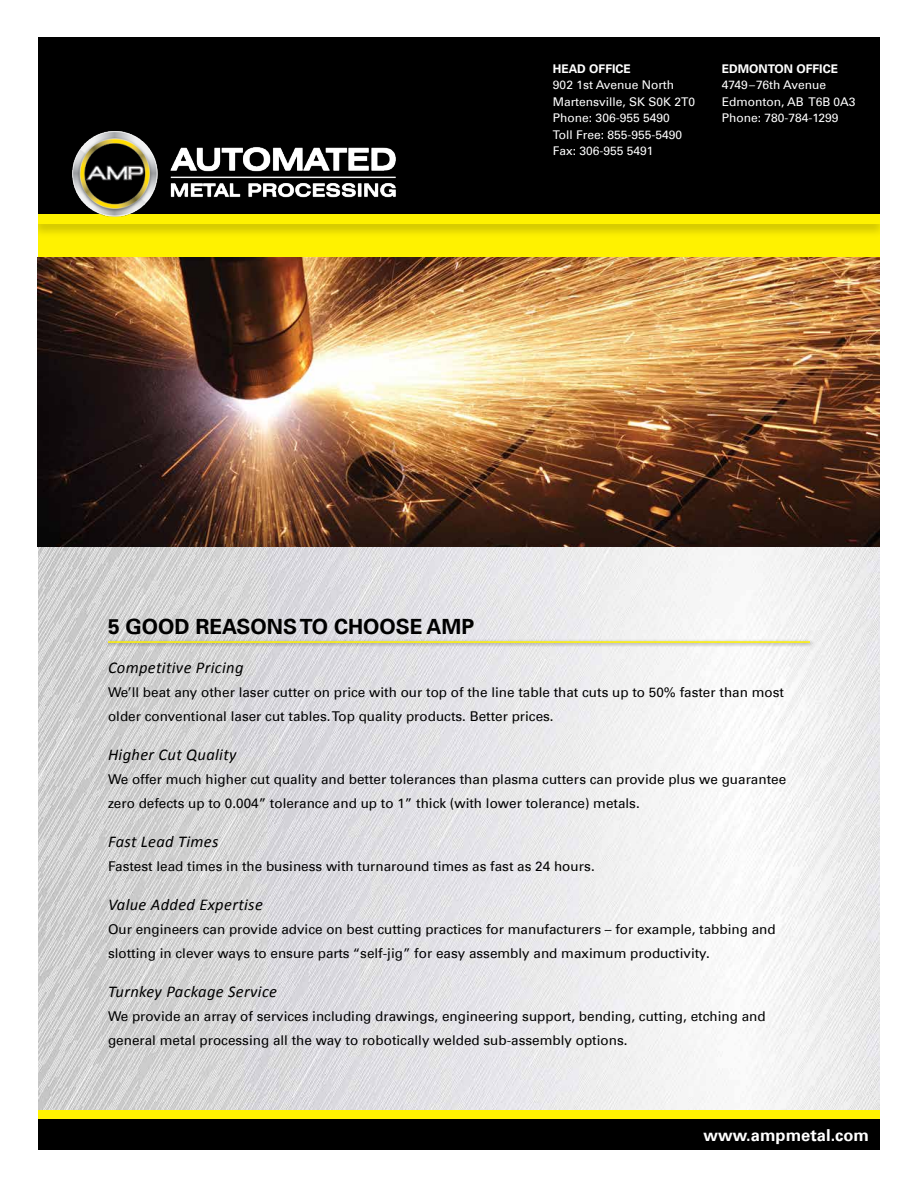
<style>
.page{position:relative;width:918px;height:1188px;background:#fff}
.page>*{position:absolute;margin:0;border:0;box-sizing:border-box;transform-origin:0 0}
.t1{font:700 21px "Univers Com 65";color:#000}
.t2{font:italic 16.5px "Calibri";letter-spacing:.02em;color:#000}
.t3{font:700 16.5px "Univers Com 65";color:#fff}
.t4{font:13.5px/24px "Univers Com 55 Roman";color:#000}
.t5{font:12px/16.5px "Univers Com 55 Roman";color:#fff}
.t6{font:700 12px "Univers Com 65";color:#fff}
</style>
<div class="page">
<img style="left:38px;top:546px;width:842px;height:563px">
<div style="left:38px;top:214px;width:842px;height:43px;background:#fff200"></div>
<div style="left:30px;top:212px;width:858px;height:26px;background:#000;opacity:.2"></div>
<div style="left:38px;top:214px;width:842px;height:9px;background:#fff200"></div>
<div style="left:30px;top:1109px;width:858px;height:26px;background:#000;opacity:.2"></div>
<div style="left:38px;top:1110px;width:842px;height:10px;background:#fff200"></div>
<div style="left:38px;top:38px;width:842px;height:176px;background:#000"></div>
<div style="left:38px;top:1120px;width:842px;height:30px;background:#000"></div>
<div style="left:0;top:38px;width:38px;height:1112px;background:#fff"></div>
<div style="left:106px;top:639px;width:709px;height:8px;background:#000;opacity:.5"></div>
<hr style="left:108px;top:641px;width:702px;height:2px;background:#fff200">
<img style="left:38px;top:257px;width:842px;height:289px">
<img style="left:72px;top:131px;width:324px;height:86px">
<div style="left:880px;top:38px;width:38px;height:1112px;background:#fff"></div>
<p class="t6" style="left:553px;top:61px;width:79px">HEAD OFFICE</p>
<p class="t5" style="left:553px;top:77px;width:144px">902 1st Avenue North<br>Martensville, SK S0K 2T0<br>Phone: 306-955 5490<br>Toll Free: 855-955-5490<br>Fax: 306-955 5491</p>
<p class="t6" style="left:722px;top:61px;width:118px">EDMONTON OFFICE</p>
<p class="t5" style="left:722px;top:77px;width:135px">4749–76th Avenue<br>Edmonton, AB T6B 0A3<br>Phone: 780-784-1299</p>
<h1 class="t1" style="left:108px;top:614px;width:368px">5 GOOD REASONS TO CHOOSE AMP</h1>
<p class="t2" style="left:108px;top:656px;width:137px">Competitive Pricing</p>
<p class="t4" style="left:108px;top:680px;width:677px">We’ll beat any other laser cutter on price with our top of the line table that cuts up to 50% faster than most older conventional laser cut tables. Top quality products. Better prices.</p>
<p class="t2" style="left:108px;top:743px;width:130px">Higher Cut Quality</p>
<p class="t4" style="left:108px;top:767px;width:680px">We offer much higher cut quality and better tolerances than plasma cutters can provide plus we guarantee zero defects up to 0.004” tolerance and up to 1” thick (with lower tolerance) metals.</p>
<p class="t2" style="left:108px;top:830px;width:112px">Fast Lead Times</p>
<p class="t4" style="left:108px;top:854px;width:488px">Fastest lead times in the business with turnaround times as fast as 24 hours.</p>
<p class="t2" style="left:108px;top:893px;width:156px">Value Added Expertise</p>
<p class="t4" style="left:108px;top:917px;width:669px">Our engineers can provide advice on best cutting practices for manufacturers – for example, tabbing and slotting in clever ways to ensure parts “self-jig” for easy assembly and maximum productivity.</p>
<p class="t2" style="left:108px;top:980px;width:171px">Turnkey Package Service</p>
<p class="t4" style="left:108px;top:1004px;width:659px">We provide an array of services including drawings, engineering support, bending, cutting, etching and general metal processing all the way to robotically welded sub-assembly options.</p>
<p class="t3" style="left:704px;top:1125px;width:167px">www.ampmetal.com</p>
</div>
